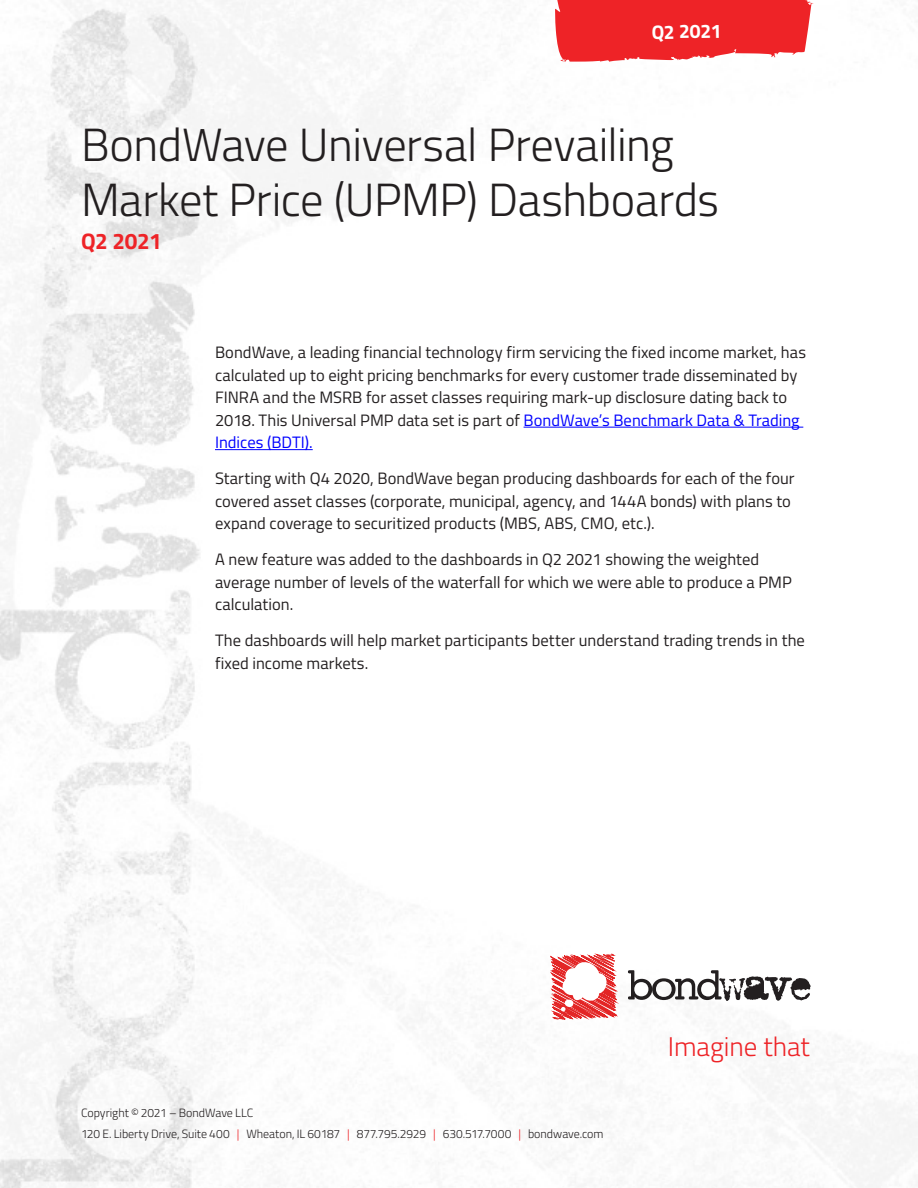
<style>
.page{position:relative;width:918px;height:1188px;background:#fff}
.page>*{position:absolute;margin:0;border:0;box-sizing:border-box;transform-origin:0 0}
.MAIN_TITLE{font:300 46.5px/55.8px "Titillium Web";letter-spacing:-.01em;color:#231f20}
.t1{font:300 27px "Titillium Web";color:#ee2327}
.TITLE_SUB_HEAD{font:700 22.5px "Titillium Web";letter-spacing:-.02em;color:#ee2327}
.t2{font:700 19.5px "Titillium Web";color:#fff}
.BODY_COPY{font:16.5px/22.5px "Titillium Web";color:#231f20}
.SIDE_BAR_BODY{font:300 12px "Titillium Web";letter-spacing:-.005em;color:#231f20}
.s1{color:#00f}
.s2{color:#ee2327}
</style>
<div class="page">
<img style="left:0;top:0;width:918px;height:1188px">
<svg style="left:555px;top:0;width:258px;height:62px;background:#ef393c"></svg>
<hr style="left:524px;top:427px;width:279px;height:1px;background:#00f">
<hr style="left:215px;top:449px;width:98px;height:1px;background:#00f">
<svg style="left:550px;top:954px;width:67px;height:66px"></svg>
<svg style="left:628px;top:970px;width:183px;height:31px"></svg>
<p class="t2" style="left:651px;top:17px;width:71px;rotate:-1deg">Q2 2021</p>
<p class="MAIN_TITLE" style="left:81px;top:114px;width:640px">BondWave Universal Prevailing<br>Market Price (UPMP) Dashboards</p>
<p class="TITLE_SUB_HEAD" style="left:81px;top:224px;width:82px">Q2 2021</p>
<p class="BODY_COPY" style="left:215px;top:340px;width:593px">BondWave, a leading financial technology firm servicing the fixed income market, has calculated up to eight pricing benchmarks for every customer trade disseminated by FINRA and the MSRB for asset classes requiring mark-up disclosure dating back to 2018. This Universal PMP data set is part of <span class="s1">BondWave’s Benchmark Data &amp; Trading Indices (BDTI).</span></p>
<p class="BODY_COPY" style="left:215px;top:466px;width:581px">Starting with Q4 2020, BondWave began producing dashboards for each of the four covered asset classes (corporate, municipal, agency, and 144A bonds) with plans to expand coverage to securitized products (MBS, ABS, CMO, etc.).</p>
<p class="BODY_COPY" style="left:215px;top:547px;width:578px">A new feature was added to the dashboards in Q2 2021 showing the weighted average number of levels of the waterfall for which we were able to produce a PMP calculation.</p>
<p class="BODY_COPY" style="left:215px;top:628px;width:591px">The dashboards will help market participants better understand trading trends in the fixed income markets.</p>
<p class="SIDE_BAR_BODY" style="left:81px;top:1104px;width:174px">Copyright © 2021 – BondWave LLC</p>
<p class="SIDE_BAR_BODY" style="left:81px;top:1125px;width:524px">120 E. Liberty Drive, Suite 400 <span class="s2">|</span> Wheaton, IL 60187 <span class="s2">|</span> 877.795.2929 <span class="s2">|</span> 630.517.7000 <span class="s2">|</span> bondwave.com</p>
<p class="t1" style="left:668px;top:1027px;width:144px">Imagine that</p>
</div>
